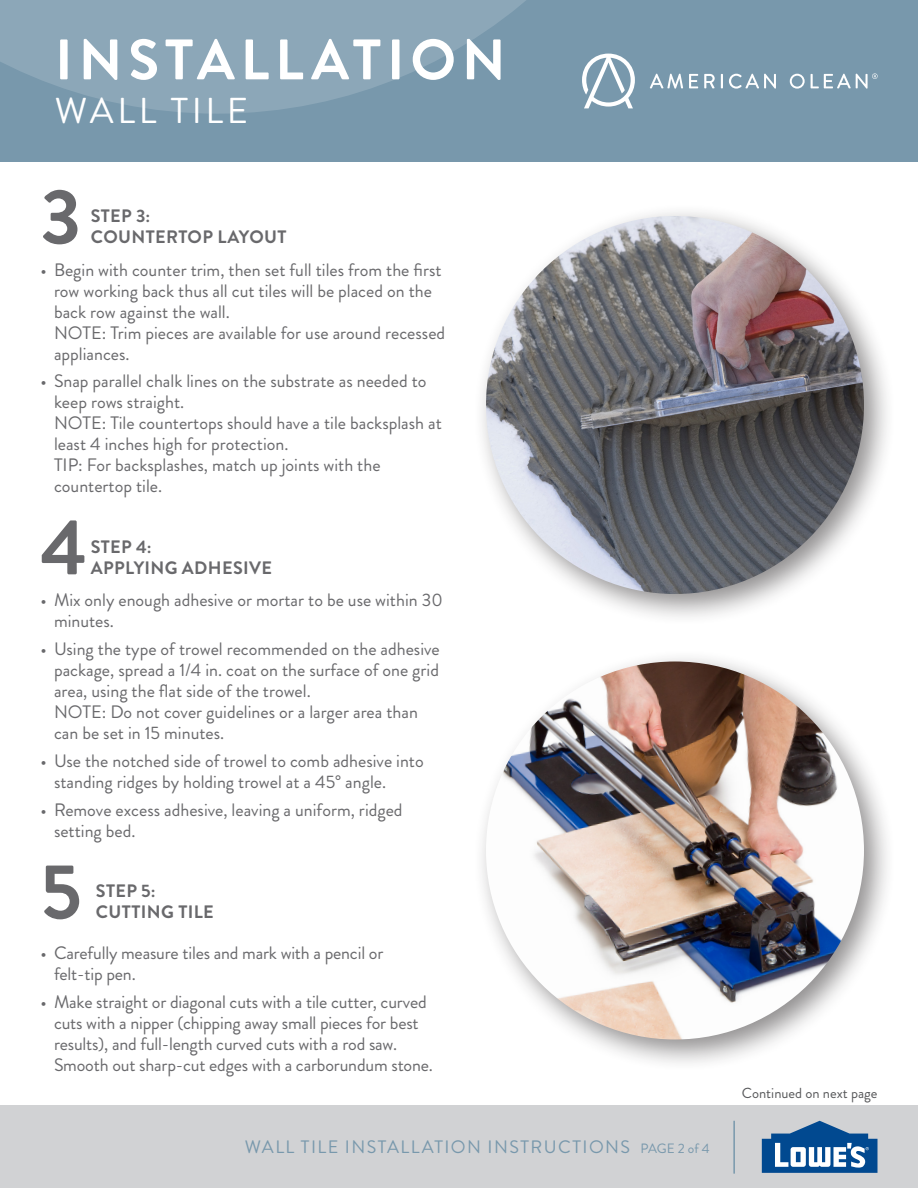
<style>
.page{position:relative;width:918px;height:1188px;background:#fff}
.page>*{position:absolute;margin:0;border:0;box-sizing:border-box;transform-origin:0 0}
.t1{font:700 78px "Brandon Grotesque";color:#69696c}
.AO_Sales_Header{font:700 57px "Brandon Grotesque";letter-spacing:.1em;color:#fff}
.AO_Sales_Header-2{font:36px "Brandon Grotesque";letter-spacing:.1em;color:#fff}
.t2{font:18px/21px "Brandon Grotesque";color:#69696c}
.t3{font:700 18px/21px "Brandon Grotesque";letter-spacing:.02em;color:#69696c}
.Table_Headers{font:18px "Brandon Grotesque";letter-spacing:.08em;color:#7898ac}
.info_in_table{font:14.55px "Brandon Grotesque";color:#57585a}
.s1{font-size:13.5px}
</style>
<div class="page">
<div style="left:0;top:1106px;width:918px;height:82px;background:#d1d2d4"></div>
<hr style="left:733px;top:1121px;width:2px;height:53px;background:#7898ac">
<svg style="left:762px;top:1121px;width:115px;height:52px"></svg>
<div style="left:473px;top:203px;width:423px;height:423px;background:#231f20;opacity:.5"></div>
<img style="left:486px;top:216px;width:378px;height:378px;border-radius:189px">
<div style="left:473px;top:648px;width:423px;height:424px;background:#231f20;opacity:.5"></div>
<img style="left:486px;top:662px;width:378px;height:378px;border-radius:189px">
<div style="left:0;top:0;width:918px;height:162px;background:#7898ac"></div>
<svg style="left:0;top:0;width:695px;height:114px;fill:#8ca7b8"></svg>
<svg style="left:650px;top:74px;width:33px;height:15px"></svg>
<svg style="left:689px;top:74px;width:9px;height:14px"></svg>
<svg style="left:704px;top:74px;width:11px;height:14px"></svg>
<svg style="left:721px;top:74px;width:2px;height:14px"></svg>
<svg style="left:729px;top:74px;width:47px;height:15px"></svg>
<svg style="left:790px;top:74px;width:15px;height:15px"></svg>
<svg style="left:811px;top:73px;width:67px;height:16px"></svg>
<svg style="left:582px;top:54px;width:53px;height:54px"></svg>
<p class="AO_Sales_Header" style="left:55px;top:20px;width:452px">INSTALLATION</p>
<p class="AO_Sales_Header-2" style="left:55px;top:85px;width:195px">WALL TILE</p>
<p class="t1" style="left:40px;top:162px;width:42px">3</p>
<p class="t3" style="left:91px;top:206px;width:197px">STEP 3:<br>COUNTERTOP LAYOUT</p>
<p class="t2" style="left:54px;top:259px;width:393px;text-indent:-14px">• Begin with counter trim, then set full tiles from the first row working back thus all cut tiles will be placed on the back row against the wall.<br>NOTE: Trim pieces are available for use around recessed appliances.</p>
<p class="t2" style="left:54px;top:371px;width:389px;text-indent:-14px">• Snap parallel chalk lines on the substrate as needed to keep rows straight.<br>NOTE: Tile countertops should have a tile backsplash at least 4 inches high for protection.<br>TIP: For backsplashes, match up joints with the countertop tile.</p>
<p class="t1" style="left:40px;top:493px;width:48px">4</p>
<p class="t3" style="left:91px;top:537px;width:183px">STEP 4:<br>APPLYING ADHESIVE</p>
<p class="t2" style="left:54px;top:590px;width:390px;text-indent:-14px">• Mix only enough adhesive or mortar to be use within 30 minutes.</p>
<p class="t2" style="left:54px;top:639px;width:387px;text-indent:-14px">• Using the type of trowel recommended on the adhesive package, spread a 1/4 in. coat on the surface of one grid area, using the flat side of the trowel.<br>NOTE: Do not cover guidelines or a larger area than can be set in 15 minutes.</p>
<p class="t2" style="left:54px;top:750px;width:371px;text-indent:-14px">• Use the notched side of trowel to comb adhesive into standing ridges by holding trowel at a 45° angle.</p>
<p class="t2" style="left:54px;top:799px;width:350px;text-indent:-14px">• Remove excess adhesive, leaving a uniform, ridged setting bed.</p>
<p class="t1" style="left:40px;top:837px;width:43px">5</p>
<p class="t3" style="left:96px;top:881px;width:119px">STEP 5:<br>CUTTING TILE</p>
<p class="t2" style="left:54px;top:943px;width:331px;text-indent:-14px">• Carefully measure tiles and mark with a pencil or felt-tip pen.</p>
<p class="t2" style="left:54px;top:992px;width:380px;text-indent:-14px">• Make straight or diagonal cuts with a tile cutter, curved cuts with a nipper (chipping away small pieces for best results), and full-length curved cuts with a rod saw.<br>Smooth out sharp-cut edges with a carborundum stone.</p>
<p class="Table_Headers" style="left:245px;top:1134px;width:466px">WALL TILE INSTALLATION INSTRUCTIONS <span class="s1">PAGE 2 of 4</span></p>
<p class="info_in_table" style="left:742px;top:1083px;width:137px">Continued on next page</p>
</div>
